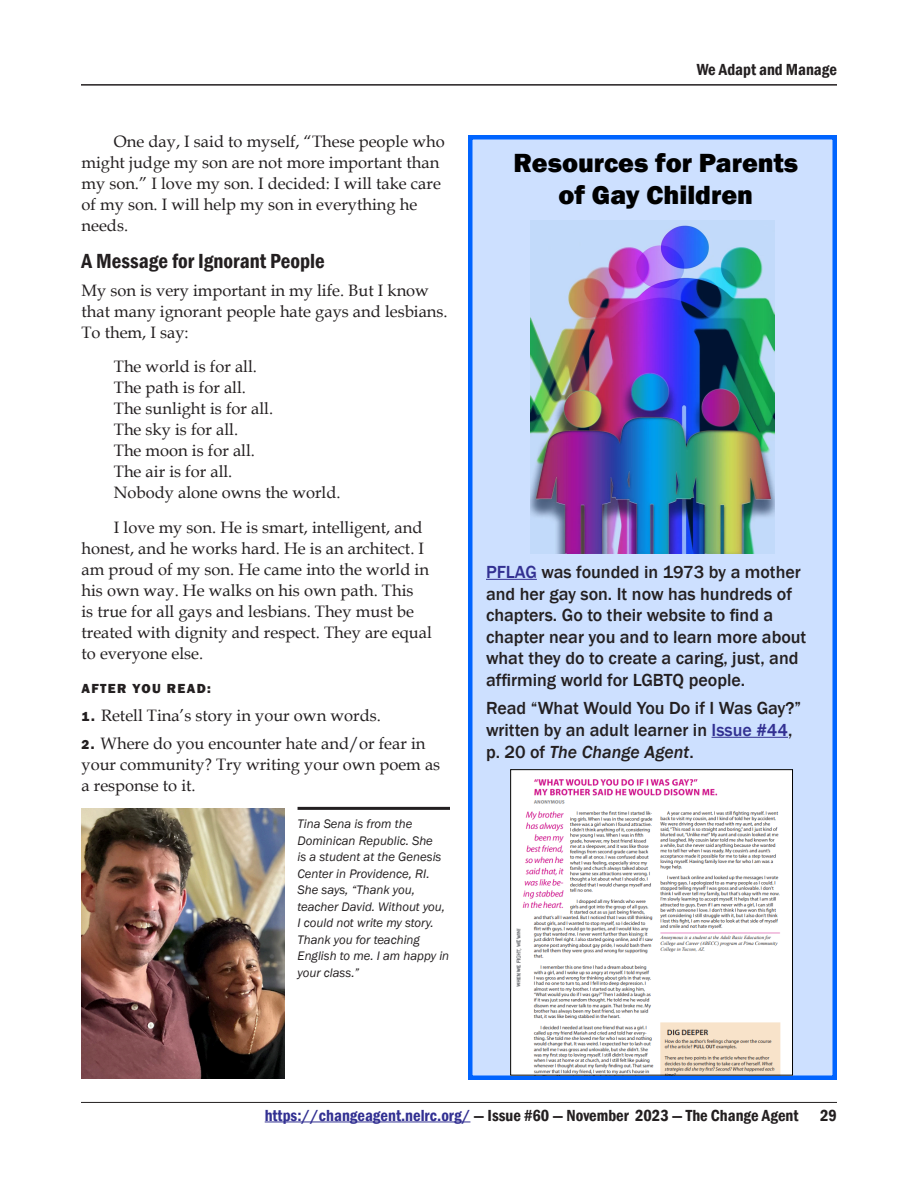
<style>
.page{position:relative;width:918px;height:1188px;background:#fff}
.page>*{position:absolute;margin:0;border:0;box-sizing:border-box;transform-origin:0 0}
.box_header{font:800 27px/32.4px "Franklin Gothic";color:#000;text-align:center}
.heading_1{font:600 condensed 21px "Franklin Gothic";color:#231f20}
.Box_Text{font:500 18px/21.6px "Franklin Gothic";color:#231f20}
.Body_Text{font:16.5px/21px "Book Antiqua";color:#231f20}
.Body_Text_No_Indent{font:16.5px/21px "Book Antiqua";color:#231f20}
.t1{font:600 condensed 16.5px "Franklin Gothic";color:#231f20}
.Body_Text_No_Indent-2{font:800 13.5px "Franklin Gothic";letter-spacing:.1em;color:#231f20}
.bio{font:italic 12.75px/16.5px "Franklin Gothic";color:#231f20}
.s1{font-family:"Franklin Gothic";font-weight:800;font-size:13.5px}
.s2{color:#323092}
.s3{font-style:italic}
</style>
<div class="page">
<hr style="left:265px;top:1122px;width:205px;height:1px;background:#323092">
<hr style="left:81px;top:84px;width:756px;height:2px;background:#231f20">
<hr style="left:81px;top:1102px;width:756px;height:1px;background:#231f20">
<img style="left:81px;top:808px;width:203px;height:270px">
<hr style="left:298px;top:807px;width:152px;height:3px;background:#231f20">
<img style="left:473px;top:140px;width:359px;height:935px">
<hr style="left:486px;top:579px;width:51px;height:1px;background:#323092">
<hr style="left:712px;top:737px;width:76px;height:1px;background:#323092">
<div style="left:468px;top:135px;width:369px;height:945px;border:4px solid #0064ff"></div>
<img style="left:512px;top:771px;width:279px;height:303px">
<div style="left:510px;top:769px;width:283px;height:307px;border:1px solid #000"></div>
<p class="Body_Text" style="left:82px;top:131px;width:365px;text-indent:32px">One day, I said to myself, “These people who might judge my son are not more important than my son.” I love my son. I decided: I will take care of my son. I will help my son in everything he needs.</p>
<p class="heading_1" style="left:82px;top:247px;width:245px">A Message for Ignorant People</p>
<p class="Body_Text_No_Indent" style="left:82px;top:279px;width:368px">My son is very important in my life. But I know that many ignorant people hate gays and lesbians.<br>To them, I say:</p>
<p class="Body_Text" style="left:114px;top:356px;width:145px">The world is for all.</p>
<p class="Body_Text" style="left:114px;top:377px;width:134px">The path is for all.</p>
<p class="Body_Text" style="left:114px;top:398px;width:161px">The sunlight is for all.</p>
<p class="Body_Text" style="left:114px;top:419px;width:126px">The sky is for all.</p>
<p class="Body_Text" style="left:114px;top:440px;width:143px">The moon is for all.</p>
<p class="Body_Text" style="left:114px;top:461px;width:120px">The air is for all.</p>
<p class="Body_Text" style="left:114px;top:482px;width:228px">Nobody alone owns the world.</p>
<p class="Body_Text" style="left:82px;top:516px;width:352px;text-indent:32px">I love my son. He is smart, intelligent, and honest, and he works hard. He is an architect. I am proud of my son. He came into the world in his own way. He walks on his own path. This<br>is true for all gays and lesbians. They must be treated with dignity and respect. They are equal to everyone else.</p>
<p class="Body_Text_No_Indent-2" style="left:82px;top:680px;width:131px">AFTER YOU READ:</p>
<p class="Body_Text_No_Indent" style="left:82px;top:705px;width:301px"><span class="s1">1.</span> Retell Tina’s story in your own words.</p>
<p class="Body_Text_No_Indent" style="left:82px;top:732px;width:360px"><span class="s1">2.</span> Where do you encounter hate and/or fear in your community? Try writing your own poem as a response to it.</p>
<p class="bio" style="left:298px;top:816px;width:153px">Tina Sena is from the<br>Dominican Republic. She<br>is a student at the Genesis<br>Center in Providence, RI.<br>She says, “Thank you, teacher David. Without you,<br>I could not write my story.<br>Thank you for teaching<br>English to me. I am happy in your class.”</p>
<p class="t1" style="left:697px;top:58px;width:142px">We Adapt and Manage</p>
<p class="box_header" style="left:514px;top:147px;width:286px">Resources for Parents of Gay Children</p>
<p class="Box_Text" style="left:486px;top:561px;width:322px"><span class="s2">PFLAG</span> was founded in 1973 by a mother and her gay son. It now has hundreds of chapters. Go to their website to find a chapter near you and to learn more about what they do to create a caring, just, and affirming world for LGBTQ people.</p>
<p class="Box_Text" style="left:486px;top:698px;width:317px">Read “What Would You Do if I Was Gay?” written by an adult learner in <span class="s2">Issue #44</span>, p. 20 of <span class="s3">The Change Agent</span>.</p>
<p class="t1" style="left:265px;top:1104px;width:535px"><span class="s2">https://changeagent.nelrc.org/</span> — Issue #60 — November 2023 — The Change Agent</p>
<p class="t1" style="left:820px;top:1104px;width:18px">29</p>
</div>
